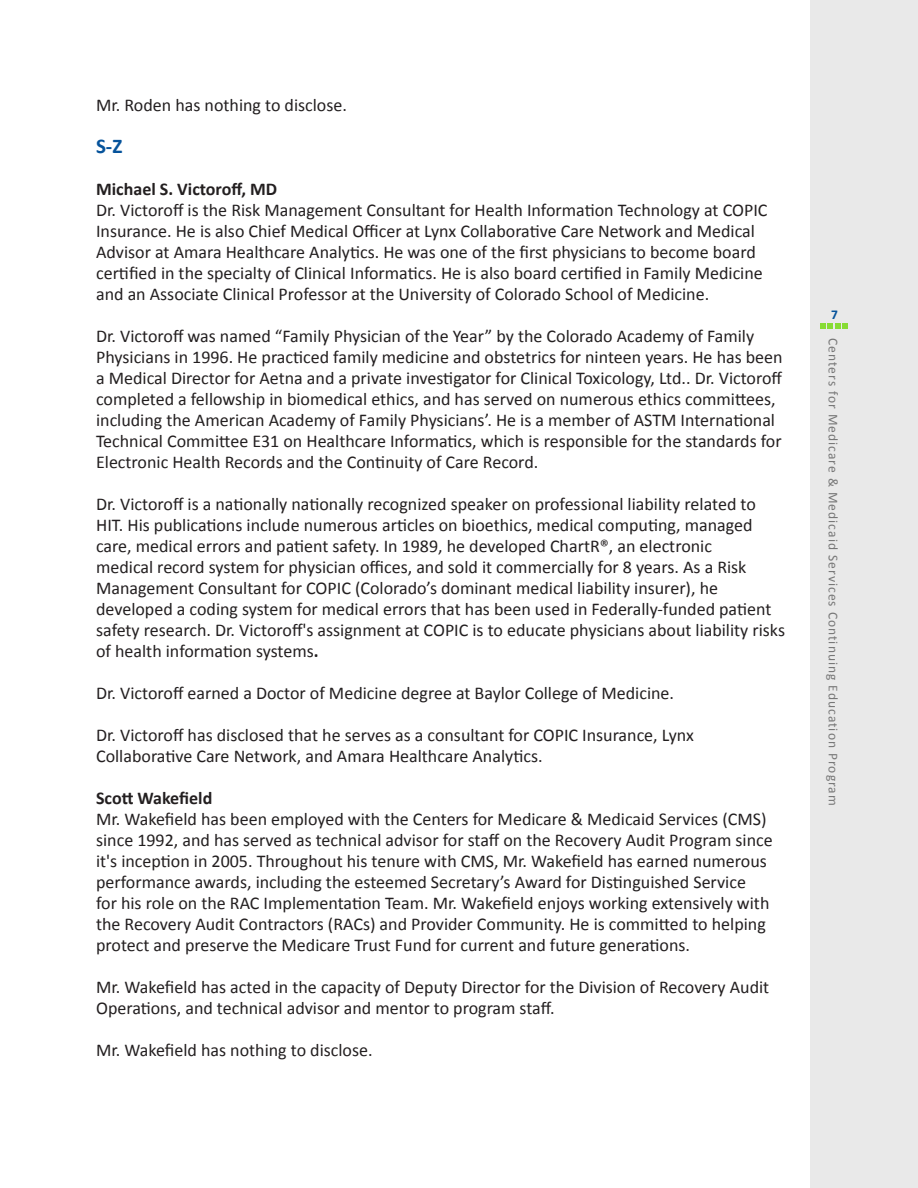
<style>
.page{position:relative;width:918px;height:1188px;background:#fff}
.page>*{position:absolute;margin:0;border:0;box-sizing:border-box;transform-origin:0 0}
.t1{font:700 21px "Calibri";color:#06539b}
.t2{font:18px/21px "Calibri";color:#231f20}
.t3{font:13.5px "Calibri";letter-spacing:.075em;color:#777}
.t4{font:700 13.5px "Calibri";color:#06539b}
.s1{font-weight:700}
</style>
<div class="page">
<div style="left:810px;top:0;width:108px;height:1188px;background:#e9e9e9"></div>
<svg style="left:820px;top:323px;width:28px;height:6px"></svg>
<p class="t2" style="left:96px;top:94px;width:252px">Mr. Roden has nothing to disclose.</p>
<p class="t1" style="left:96px;top:132px;width:28px">S-Z</p>
<p class="t2" style="left:96px;top:178px;width:673px"><span class="s1">Michael S. Victoroff, MD<br></span>Dr. Victoroff is the Risk Management Consultant for Health Information Technology at COPIC Insurance. He is also Chief Medical Officer at Lynx Collaborative Care Network and Medical Advisor at Amara Healthcare Analytics. He was one of the first physicians to become board certified in the specialty of Clinical Informatics. He is also board certified in Family Medicine and an Associate Clinical Professor at the University of Colorado School of Medicine.</p>
<p class="t2" style="left:96px;top:325px;width:688px">Dr. Victoroff was named “Family Physician of the Year” by the Colorado Academy of Family Physicians in 1996. He practiced family medicine and obstetrics for ninteen years. He has been a Medical Director for Aetna and a private investigator for Clinical Toxicology, Ltd.. Dr. Victoroff completed a fellowship in biomedical ethics, and has served on numerous ethics committees, including the American Academy of Family Physicians’. He is a member of ASTM International Technical Committee E31 on Healthcare Informatics, which is responsible for the standards for Electronic Health Records and the Continuity of Care Record.</p>
<p class="t2" style="left:96px;top:493px;width:690px">Dr. Victoroff is a nationally nationally recognized speaker on professional liability related to HIT. His publications include numerous articles on bioethics, medical computing, managed care, medical errors and patient safety. In 1989, he developed ChartR®, an electronic<br>medical record system for physician offices, and sold it commercially for 8 years. As a Risk Management Consultant for COPIC (Colorado’s dominant medical liability insurer), he developed a coding system for medical errors that has been used in Federally-funded patient safety research. Dr. Victoroff's assignment at COPIC is to educate physicians about liability risks of health information systems<span class="s1">.</span></p>
<p class="t2" style="left:96px;top:682px;width:579px">Dr. Victoroff earned a Doctor of Medicine degree at Baylor College of Medicine.</p>
<p class="t2" style="left:96px;top:724px;width:599px">Dr. Victoroff has disclosed that he serves as a consultant for COPIC Insurance, Lynx<br>Collaborative Care Network, and Amara Healthcare Analytics.</p>
<p class="t2" style="left:96px;top:787px;width:678px"><span class="s1">Scott Wakefield<br></span>Mr. Wakefield has been employed with the Centers for Medicare &amp; Medicaid Services (CMS) since 1992, and has served as technical advisor for staff on the Recovery Audit Program since it's inception in 2005. Throughout his tenure with CMS, Mr. Wakefield has earned numerous performance awards, including the esteemed Secretary’s Award for Distinguished Service<br>for his role on the RAC Implementation Team. Mr. Wakefield enjoys working extensively with the Recovery Audit Contractors (RACs) and Provider Community. He is committed to helping protect and preserve the Medicare Trust Fund for current and future generations.</p>
<p class="t2" style="left:96px;top:976px;width:675px">Mr. Wakefield has acted in the capacity of Deputy Director for the Division of Recovery Audit<br>Operations, and technical advisor and mentor to program staff.</p>
<p class="t2" style="left:96px;top:1039px;width:278px">Mr. Wakefield has nothing to disclose.</p>
<p class="t4" style="left:831px;top:305px;width:8px">7</p>
<p class="t3" style="left:842px;top:338px;width:469px;rotate:90deg">Centers for Medicare &amp; Medicaid Services Continuing Education Program</p>
</div>
